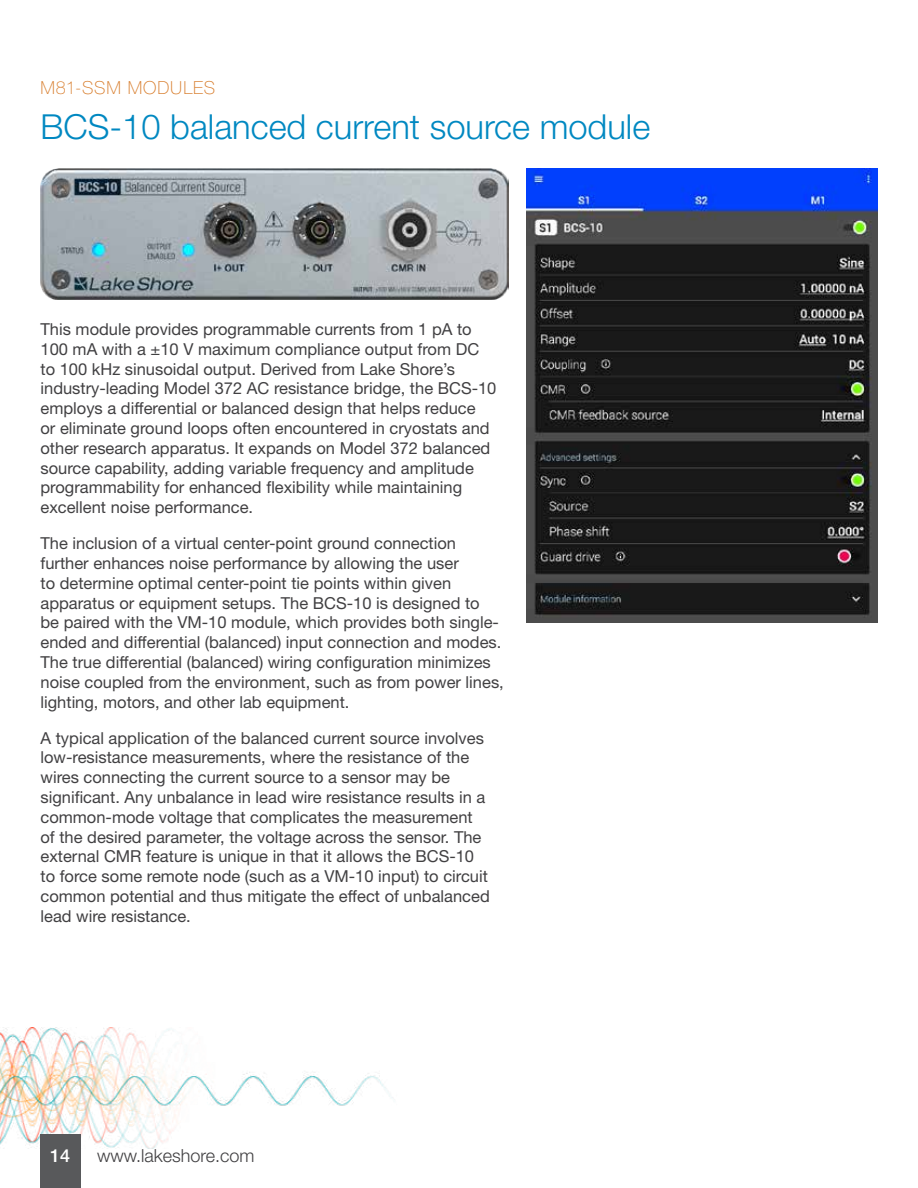
<style>
.page{position:relative;width:918px;height:1188px;background:#fff}
.page>*{position:absolute;margin:0;border:0;box-sizing:border-box;transform-origin:0 0}
.t1{font:300 34.5px "Helvetica Neue LT Std";color:#0088c1}
.t2{font:300 18px "Helvetica Neue LT Std";color:#414042}
.t3{font:100 18px "Helvetica Neue LT Std";letter-spacing:.05em;color:#d77a27}
.t4{font:500 18px "Helvetica Neue LT Std";color:#fff}
.t5{font:16.5px/19.8px "Helvetica Neue LT Std";color:#414042}
</style>
<div class="page">
<img style="left:0;top:1028px;width:393px;height:120px">
<div style="left:40px;top:1134px;width:41px;height:54px;background:#58595b"></div>
<img style="left:41px;top:169px;width:467px;height:130px">
<img style="left:526px;top:169px;width:352px;height:453px">
<p class="t3" style="left:40px;top:77px;width:176px">M81-SSM MODULES</p>
<h1 class="t1" style="left:40px;top:106px;width:611px">BCS-10 balanced current source module</h1>
<p class="t5" style="left:40px;top:319px;width:457px">This module provides programmable currents from 1 pA to 100 mA with a ±10 V maximum compliance output from DC to 100 kHz sinusoidal output. Derived from Lake Shore’s industry-leading Model 372 AC resistance bridge, the BCS-10 employs a differential or balanced design that helps reduce<br>or eliminate ground loops often encountered in cryostats and other research apparatus. It expands on Model 372 balanced source capability, adding variable frequency and amplitude programmability for enhanced flexibility while maintaining excellent noise performance.</p>
<p class="t5" style="left:40px;top:533px;width:465px">The inclusion of a virtual center-point ground connection further enhances noise performance by allowing the user<br>to determine optimal center-point tie points within given apparatus or equipment setups. The BCS-10 is designed to<br>be paired with the VM-10 module, which provides both single&shy;ended and differential (balanced) input connection and modes.<br>The true differential (balanced) wiring configuration minimizes noise coupled from the environment, such as from power lines, lighting, motors, and other lab equipment.</p>
<p class="t5" style="left:40px;top:728px;width:451px">A typical application of the balanced current source involves low-resistance measurements, where the resistance of the wires connecting the current source to a sensor may be significant. Any unbalance in lead wire resistance results in a common-mode voltage that complicates the measurement of the desired parameter, the voltage across the sensor. The external CMR feature is unique in that it allows the BCS-10 to force some remote node (such as a VM-10 input) to circuit common potential and thus mitigate the effect of unbalanced lead wire resistance.</p>
<p class="t4" style="left:50px;top:1145px;width:22px">14</p>
<p class="t2" style="left:97px;top:1145px;width:159px">www.lakeshore.com</p>
</div>
